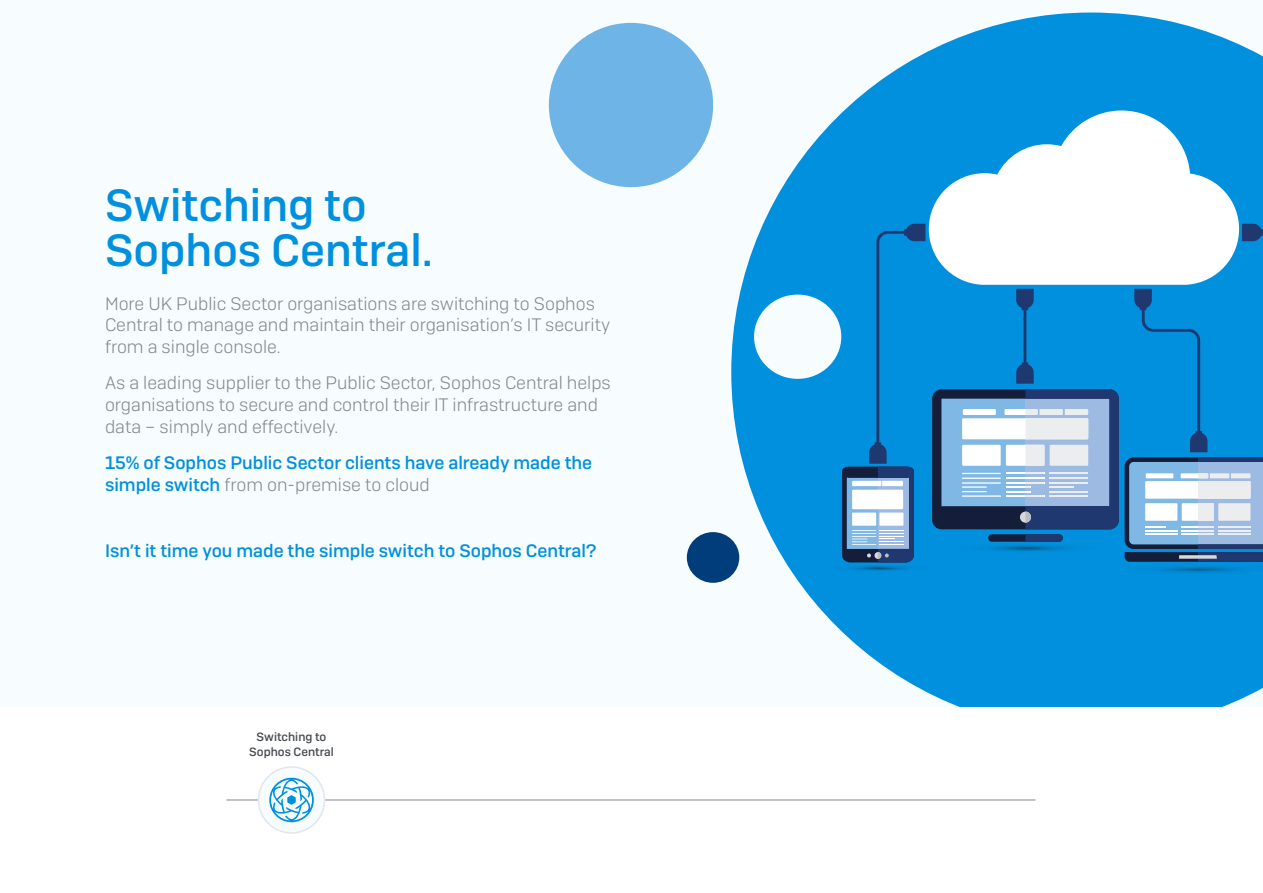
<style>
.page{position:relative;width:1263px;height:893px;background:#fff}
.page>*{position:absolute;margin:0;border:0;box-sizing:border-box;transform-origin:0 0}
.t1{font:500 45px/45px "Camber";color:#0090dd}
.t2{font:18px/21.6px "Camber Lg";color:#83888e}
.t3{font:500 18px "Camber";color:#0090dd}
.t4{font:500 12px/15px "Camber";color:#464a4f;text-align:center}
.s1{font-family:"Camber";font-weight:500;color:#0090dd}
</style>
<div class="page">
<div style="left:0;top:0;width:1263px;height:707px;background:#f7fcff"></div>
<div style="left:549px;top:23px;width:164px;height:164px;background:#6eb4e7;border-radius:50%"></div>
<div style="left:687px;top:532px;width:52px;height:51px;background:#003d7a;border-radius:50%"></div>
<svg style="left:731px;top:13px;width:532px;height:694px;fill:#0090dd"></svg>
<svg style="left:929px;top:110px;width:310px;height:175px"></svg>
<img style="left:1098px;top:564px;width:165px;height:10px">
<svg style="left:932px;top:224px;width:331px;height:338px"></svg>
<img style="left:814px;top:565px;width:128px;height:6px">
<svg style="left:842px;top:224px;width:83px;height:338px;background:#228fcf"></svg>
<div style="left:754px;top:295px;width:87px;height:84px;background:#f7fcff;border-radius:50%"></div>
<hr style="left:226px;top:800px;width:809px;height:1px;background:#83888e">
<div style="left:259px;top:767px;width:66px;height:66px;background:#f7fcff;border-radius:50%"></div>
<div style="left:258px;top:766px;width:67px;height:68px;border:2px solid #e2e6e8;border-radius:50%"></div>
<svg style="left:269px;top:778px;width:45px;height:44px"></svg>
<h1 class="t1" style="left:105px;top:182px;width:329px">Switching to<br>Sophos Central.</h1>
<p class="t2" style="left:105px;top:292px;width:507px">More UK Public Sector organisations are switching to Sophos<br>Central to manage and maintain their organisation’s IT security from a single console.</p>
<p class="t2" style="left:105px;top:372px;width:507px">As a leading supplier to the Public Sector, Sophos Central helps organisations to secure and control their IT infrastructure and data – simply and effectively.</p>
<p class="t3" style="left:105px;top:452px;width:489px">15% of Sophos Public Sector clients have already made the</p>
<p class="t2" style="left:105px;top:473px;width:326px"><span class="s1">simple switch</span> from on-premise to cloud</p>
<p class="t3" style="left:105px;top:540px;width:493px">Isn’t it time you made the simple switch to Sophos Central?</p>
<p class="t4" style="left:249px;top:729px;width:86px">Switching to<br>Sophos Central</p>
</div>
